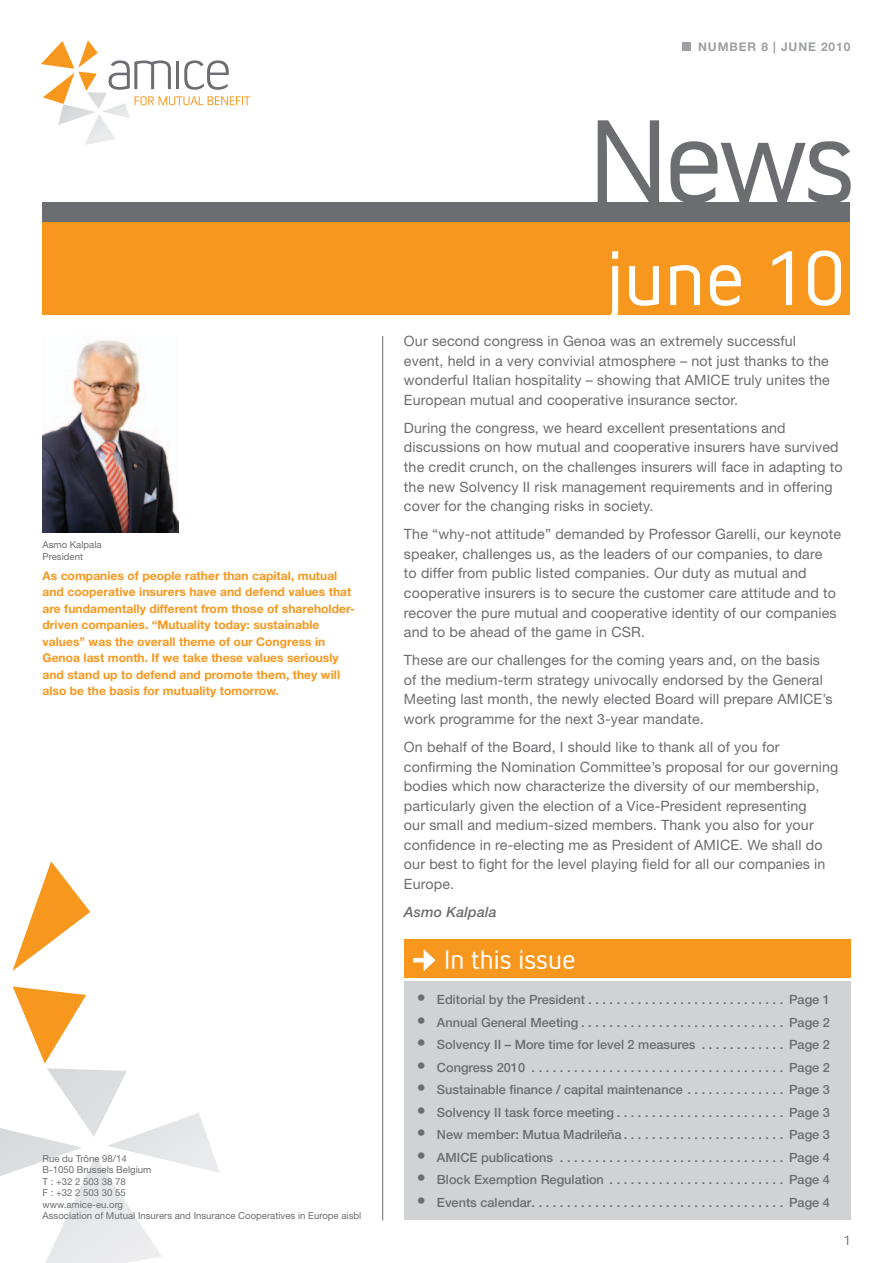
<style>
.page{position:relative;width:893px;height:1263px;background:#fff}
.page>*{position:absolute;margin:0;border:0;box-sizing:border-box;transform-origin:0 0}
.t1{font:118.5px "Convection";color:#6c6d70}
.t2{font:78px "Convection";letter-spacing:.005em;color:#fff}
.t3{font:27px "Convection";letter-spacing:.005em;color:#fff}
.t4{font:14.25px/19.5px "Helvetica Neue LT Std";letter-spacing:.01em;color:#6c6d70}
.t5{font:italic 500 14.25px "Helvetica Neue LT Std";letter-spacing:.01em;color:#6c6d70}
.t6{font:13.5px "Convection";color:#6c6d70}
.t7{font:500 12.75px "Helvetica Neue LT Std";color:#6c6d70}
.t8{font:700 12px/16.5px "Helvetica Neue LT Std";letter-spacing:.005em;color:#f7971d}
.t9{font:700 12px "Helvetica Neue LT Std";letter-spacing:.075em;color:#9d9fa2}
.t10{font:9.6px/11.6px "Helvetica Neue LT Std";color:#6c6d70}
.s1{font-size:18px}
</style>
<div class="page">
<svg style="left:41px;top:40px;width:209px;height:105px"></svg>
<div style="left:43px;top:221px;width:807px;height:94px;background:#f7971d"></div>
<div style="left:43px;top:202px;width:807px;height:19px;background:#6c6d70"></div>
<div style="left:682px;top:43px;width:9px;height:8px;background:#9d9fa2"></div>
<svg style="left:12px;top:861px;width:78px;height:110px"></svg>
<svg style="left:0;top:986px;width:220px;height:277px"></svg>
<hr style="left:382px;top:336px;width:1px;height:884px;background:#6c6d70">
<div style="left:404px;top:981px;width:446px;height:239px;background:#d1d2d4"></div>
<div style="left:404px;top:940px;width:446px;height:38px;background:#f7971d"></div>
<hr style="left:413px;top:958px;width:15px;height:4px;background:#fff">
<svg style="left:424px;top:949px;width:12px;height:22px"></svg>
<img style="left:43px;top:340px;width:136px;height:192px">
<p class="t10" style="left:43px;top:539px;width:61px">Asmo Kalpala<br>President</p>
<p class="t8" style="left:43px;top:567px;width:314px">As companies of people rather than capital, mutual and cooperative insurers have and defend values that are fundamentally different from those of shareholder&shy;driven companies. “Mutuality today: sustainable values” was the overall theme of our Congress in Genoa last month. If we take these values seriously and stand up to defend and promote them, they will also be the basis for mutuality tomorrow.</p>
<p class="t10" style="left:43px;top:1152px;width:320px">Rue du Trône 98/14<br>B-1050 Brussels Belgium<br>T : +32 2 503 38 78<br>F : +32 2 503 30 55<br>www.amice-eu.org<br>Association of Mutual Insurers and Insurance Cooperatives in Europe aisbl</p>
<p class="t9" style="left:698px;top:39px;width:154px">NUMBER 8 | JUNE 2010</p>
<h1 class="t1" style="left:589px;top:87px;width:268px">News</h1>
<h2 class="t2" style="left:607px;top:230px;width:239px">june 10</h2>
<p class="t4" style="left:404px;top:331px;width:427px">Our second congress in Genoa was an extremely successful event, held in a very convivial atmosphere – not just thanks to the wonderful Italian hospitality – showing that AMICE truly unites the European mutual and cooperative insurance sector.</p>
<p class="t4" style="left:404px;top:418px;width:440px">During the congress, we heard excellent presentations and discussions on how mutual and cooperative insurers have survived the credit crunch, on the challenges insurers will face in adapting to the new Solvency II risk management requirements and in offering cover for the changing risks in society.</p>
<p class="t4" style="left:404px;top:524px;width:439px">The “why-not attitude” demanded by Professor Garelli, our keynote speaker, challenges us, as the leaders of our companies, to dare<br>to differ from public listed companies. Our duty as mutual and cooperative insurers is to secure the customer care attitude and to recover the pure mutual and cooperative identity of our companies and to be ahead of the game in CSR.</p>
<p class="t4" style="left:404px;top:650px;width:430px">These are our challenges for the coming years and, on the basis of the medium-term strategy univocally endorsed by the General Meeting last month, the newly elected Board will prepare AMICE’s work programme for the next 3-year mandate.</p>
<p class="t4" style="left:404px;top:737px;width:436px">On behalf of the Board, I should like to thank all of you for confirming the Nomination Committee’s proposal for our governing bodies which now characterize the diversity of our membership, particularly given the election of a Vice-President representing<br>our small and medium-sized members. Thank you also for your confidence in re-electing me as President of AMICE. We shall do our best to fight for the level playing field for all our companies in Europe.</p>
<p class="t5" style="left:404px;top:903px;width:94px">Asmo Kalpala</p>
<h3 class="t3" style="left:444px;top:943px;width:133px">In this issue</h3>
<p class="t7" style="left:417px;top:992px;width:415px"><span class="s1">•</span> EditorialbythePresident ............................ Page1</p>
<p class="t7" style="left:417px;top:1015px;width:415px"><span class="s1">•</span> AnnualGeneralMeeting ............................. Page2</p>
<p class="t7" style="left:417px;top:1037px;width:415px"><span class="s1">•</span> Solvency II – More time for level 2 measures . . . . . . . . . . . . Page 2</p>
<p class="t7" style="left:417px;top:1060px;width:415px"><span class="s1">•</span> Congress2010 .................................... Page2</p>
<p class="t7" style="left:417px;top:1082px;width:415px"><span class="s1">•</span> Sustainable finance / capital maintenance . . . . . . . . . . . . . . Page 3</p>
<p class="t7" style="left:417px;top:1105px;width:415px"><span class="s1">•</span> SolvencyIItaskforcemeeting ........................ Page3</p>
<p class="t7" style="left:417px;top:1127px;width:415px"><span class="s1">•</span> Newmember:MutuaMadrileña ....................... Page3</p>
<p class="t7" style="left:417px;top:1150px;width:415px"><span class="s1">•</span> AMICEpublications ................................ Page4</p>
<p class="t7" style="left:417px;top:1172px;width:415px"><span class="s1">•</span> BlockExemptionRegulation ......................... Page4</p>
<p class="t7" style="left:417px;top:1195px;width:415px"><span class="s1">•</span> Eventscalendar .................................... Page4</p>
<p class="t6" style="left:843px;top:1231px;width:8px">1</p>
</div>
